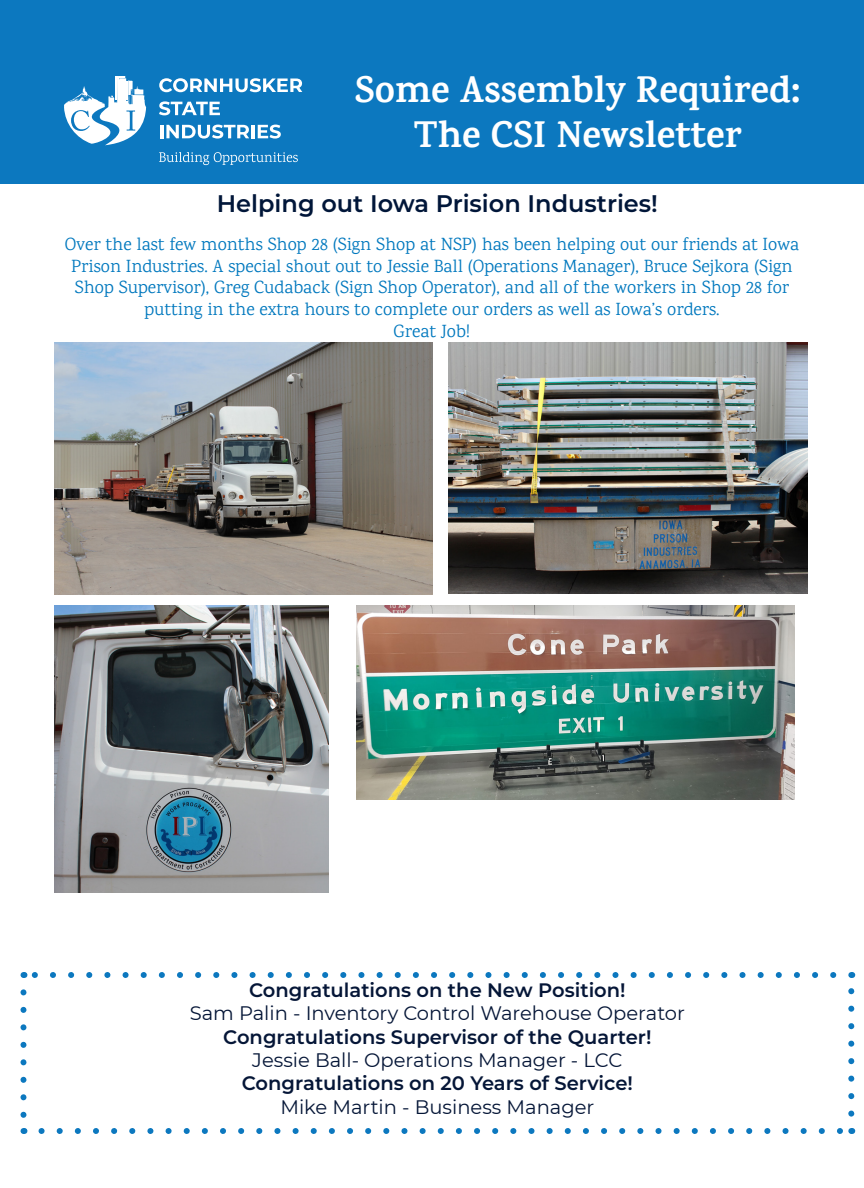
<style>
.page{position:relative;width:864px;height:1188px;background:#fff}
.page>*{position:absolute;margin:0;border:0;box-sizing:border-box;transform-origin:0 0}
.t1{font:700 37.5px "Karma";color:#fff}
.t2{font:600 24px "Montserrat";color:#001639}
.t3{font:600 19.5px "Montserrat";color:#051637}
.t4{font:19.5px "Montserrat";color:#051637}
.t5{font:18px/21.6px "Karma";color:#0078be;text-align:center}
</style>
<div class="page">
<div style="left:0;top:0;width:864px;height:184px;background:#0c78bf"></div>
<svg style="left:64px;top:77px;width:82px;height:68px"></svg>
<svg style="left:159px;top:152px;width:139px;height:13px"></svg>
<svg style="left:159px;top:78px;width:143px;height:14px"></svg>
<svg style="left:159px;top:101px;width:61px;height:14px"></svg>
<svg style="left:160px;top:125px;width:89px;height:14px"></svg>
<hr style="left:251px;top:125px;width:4px;height:13px;background:#fff">
<svg style="left:258px;top:125px;width:23px;height:14px"></svg>
<img style="left:54px;top:342px;width:378px;height:252px">
<img style="left:448px;top:342px;width:359px;height:252px">
<img style="left:54px;top:605px;width:274px;height:288px">
<img style="left:356px;top:605px;width:439px;height:194px">
<svg style="left:20px;top:992px;width:6px;height:126px"></svg>
<svg style="left:41px;top:1128px;width:801px;height:6px"></svg>
<svg style="left:848px;top:988px;width:6px;height:126px"></svg>
<svg style="left:32px;top:972px;width:801px;height:6px"></svg>
<p class="t1" style="left:355px;top:67px;width:447px">Some Assembly Required:</p>
<p class="t1" style="left:414px;top:112px;width:329px">The CSI Newsletter</p>
<p class="t2" style="left:217px;top:187px;width:443px">Helping out Iowa Prision Industries!</p>
<p class="t5" style="left:65px;top:233px;width:736px">Over the last few months Shop 28 (Sign Shop at NSP) has been helping out our friends at Iowa Prison Industries. A special shout out to Jessie Ball (Operations Manager), Bruce Sejkora (Sign Shop Supervisor), Greg Cudaback (Sign Shop Operator), and all of the workers in Shop 28 for putting in the extra hours to complete our orders as well as Iowa’s orders.</p>
<p class="t5" style="left:394px;top:320px;width:78px">Great Job!</p>
<p class="t3" style="left:249px;top:976px;width:378px">Congratulations on the New Position!</p>
<p class="t4" style="left:190px;top:1000px;width:497px">Sam Palin - Inventory Control Warehouse Operator</p>
<p class="t3" style="left:223px;top:1023px;width:430px">Congratulations Supervisor of the Quarter!</p>
<p class="t4" style="left:252px;top:1047px;width:372px">Jessie Ball- Operations Manager - LCC</p>
<p class="t3" style="left:242px;top:1070px;width:393px">Congratulations on 20 Years of Service!</p>
<p class="t4" style="left:280px;top:1094px;width:315px">Mike Martin - Business Manager</p>
</div>
